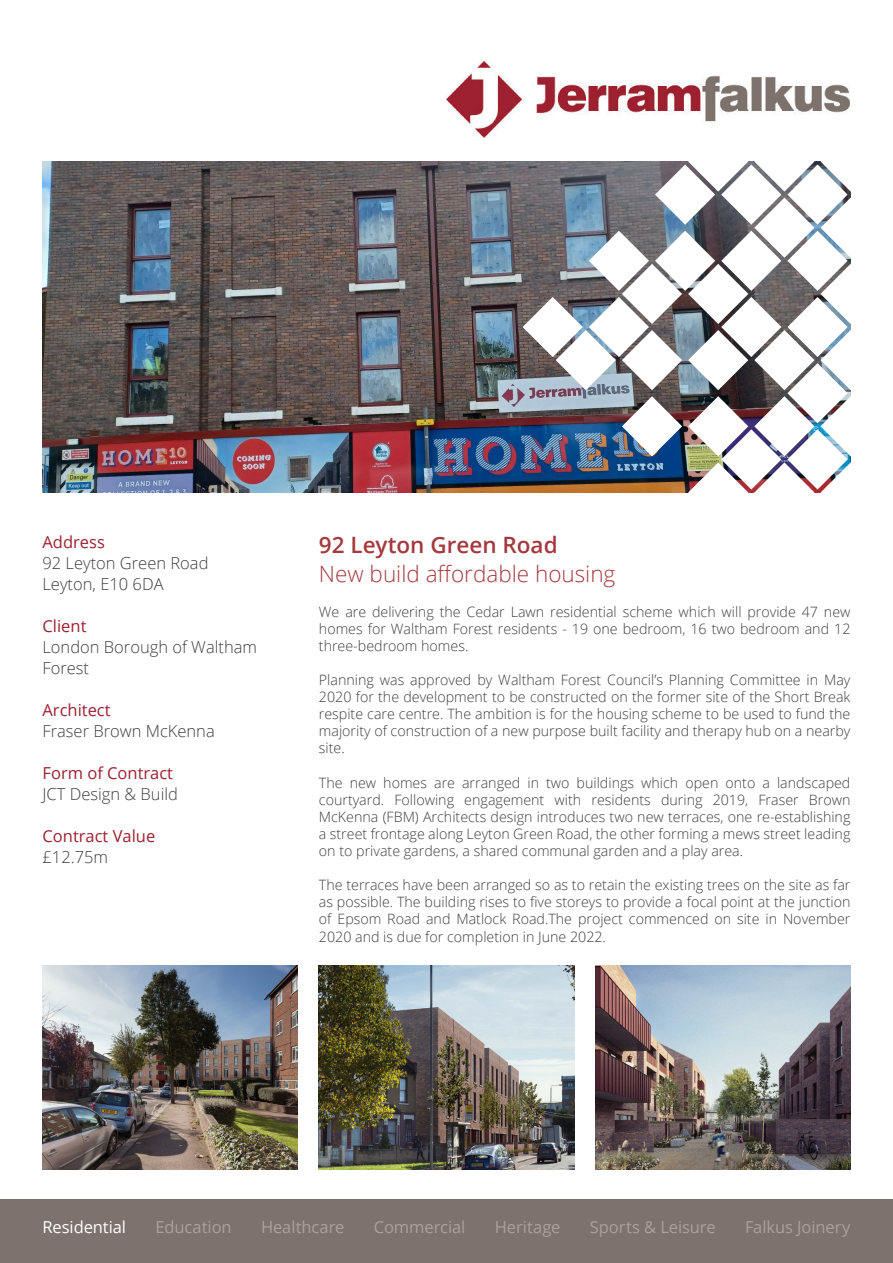
<style>
.page{position:relative;width:893px;height:1263px;background:#fff}
.page>*{position:absolute;margin:0;border:0;box-sizing:border-box;transform-origin:0 0}
.t1{font:300 22.5px "Open Sans";color:#a5393d}
.t2{font:600 22.5px "Open Sans";color:#a5393d}
.JF_Body_Text{font:300 16.5px/21px "Open Sans";color:#3e3e3f}
.t3{font:16.5px "Open Sans";letter-spacing:-.005em;color:#aaa19d}
.t4{font:16.5px "Open Sans";color:#9d2130}
.t5{font:16.5px "Open Sans";letter-spacing:-.005em;color:#fff}
.JF_Body_Text-2{font:300 14.25px/17.1px "Open Sans";color:#3e3e3f;text-align:justify}
</style>
<div class="page">
<img style="left:43px;top:162px;width:480px;height:330px">
<img style="left:523px;top:161px;width:328px;height:332px">
<div style="left:0;top:1199px;width:893px;height:64px;background:#7d726d"></div>
<img style="left:43px;top:965px;width:255px;height:204px">
<img style="left:595px;top:965px;width:255px;height:204px">
<img style="left:319px;top:965px;width:255px;height:204px">
<img style="left:446px;top:61px;width:403px;height:76px">
<p class="t4" style="left:43px;top:531px;width:64px">Address</p>
<p class="JF_Body_Text" style="left:43px;top:552px;width:167px">92 Leyton Green Road</p>
<p class="JF_Body_Text" style="left:43px;top:573px;width:123px">Leyton, E10 6DA</p>
<p class="t4" style="left:43px;top:615px;width:45px">Client</p>
<p class="JF_Body_Text" style="left:43px;top:636px;width:216px">London Borough of Waltham<br>Forest</p>
<p class="t4" style="left:43px;top:699px;width:70px">Architect</p>
<p class="JF_Body_Text" style="left:43px;top:720px;width:174px">Fraser Brown McKenna</p>
<p class="t4" style="left:43px;top:762px;width:132px">Form of Contract</p>
<p class="JF_Body_Text" style="left:43px;top:783px;width:137px">JCT Design &amp; Build</p>
<p class="t4" style="left:43px;top:825px;width:114px">Contract Value</p>
<p class="JF_Body_Text" style="left:43px;top:846px;width:67px">£12.75m</p>
<p class="t2" style="left:319px;top:529px;width:240px">92 Leyton Green Road</p>
<p class="t1" style="left:319px;top:558px;width:298px">New build affordable housing</p>
<p class="JF_Body_Text-2" style="left:319px;top:602px;width:533px">We are delivering the Cedar Lawn residential scheme which will provide 47 new homes for Waltham Forest residents - 19 one bedroom, 16 two bedroom and 12 three-bedroom homes.</p>
<p class="JF_Body_Text-2" style="left:319px;top:671px;width:533px">Planning was approved by Waltham Forest Council’s Planning Committee in May 2020 for the development to be constructed on the former site of the Short Break respite care centre. The ambition is for the housing scheme to be used to fund the majority of construction of a new purpose built facility and therapy hub on a nearby site.</p>
<p class="JF_Body_Text-2" style="left:319px;top:773px;width:533px">The new homes are arranged in two buildings which open onto a landscaped courtyard. Following engagement with residents during 2019, Fraser Brown McKenna (FBM) Architects design introduces two new terraces, one re-establishing a street frontage along Leyton Green Road, the other forming a mews street leading on to private gardens, a shared communal garden and a play area.</p>
<p class="JF_Body_Text-2" style="left:319px;top:876px;width:533px">The terraces have been arranged so as to retain the existing trees on the site as far as possible. The building rises to five storeys to provide a focal point at the junction of Epsom Road and Matlock Road.The project commenced on site in November 2020 and is due for completion in June 2022.</p>
<p class="t5" style="left:43px;top:1216px;width:85px">Residential</p>
<p class="t3" style="left:155px;top:1216px;width:78px">Education</p>
<p class="t3" style="left:261px;top:1216px;width:85px">Healthcare</p>
<p class="t3" style="left:374px;top:1216px;width:93px">Commercial</p>
<p class="t3" style="left:495px;top:1216px;width:67px">Heritage</p>
<p class="t3" style="left:590px;top:1216px;width:128px">Sports &amp; Leisure</p>
<p class="t3" style="left:745px;top:1216px;width:107px">Falkus Joinery</p>
</div>
